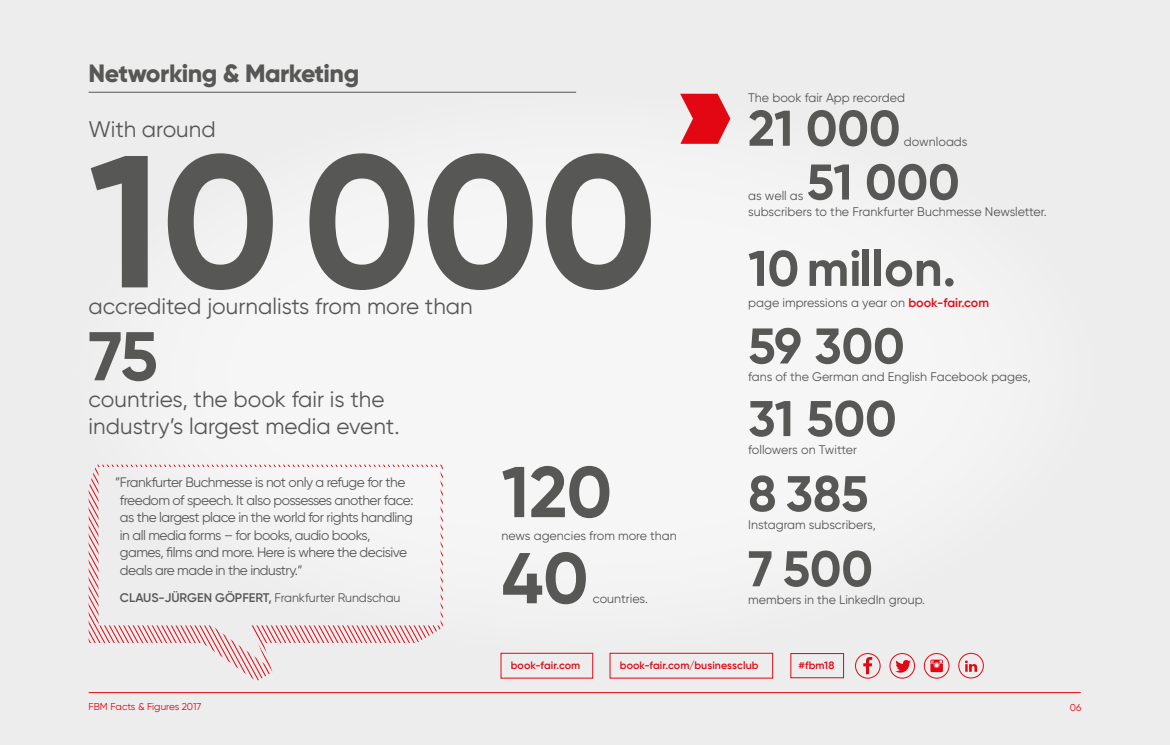
<style>
.page{position:relative;width:1170px;height:745px;background:#fff}
.page>*{position:absolute;margin:0;border:0;box-sizing:border-box;transform-origin:0 0}
.t1{font:700 187.5px "Gilroy";color:#575756}
.t2{font:700 71.62px "Gilroy";color:#575756}
.t3{font:700 68.75px "Gilroy";color:#575756}
.t4{font:700 50px "Gilroy";color:#575756}
.t5{font:800 25px "Gilroy";letter-spacing:-.02em;color:#575756}
.t6{font:22.5px/27px "Gilroy";color:#575756}
.t7{font:13.75px/17.5px "Gilroy";letter-spacing:-.035em;color:#575756}
.t8{font:12.5px "Gilroy";color:#575756}
.t9{font:600 12.5px "Gilroy";color:#575756}
.t10{font:600 10.62px "Gilroy";letter-spacing:.005em;color:#e30613}
.t11{font:10px "Gilroy";color:#e30613}
.s1{font-weight:400}
.s2{font-weight:600;color:#e30613}
</style>
<div class="page">
<div style="left:0;top:0;width:1169px;height:744px;background:#ededed"></div>
<hr style="left:89px;top:691px;width:991px;height:1px;background:#e30613">
<div style="left:55px;top:76px;width:1062px;height:594px;background:#f4f4f4;border-radius:50%"></div>
<hr style="left:89px;top:92px;width:487px;height:1px;background:#575756">
<div style="left:609px;top:652px;width:163px;height:26px;border:1px solid #e30613"></div>
<div style="left:500px;top:652px;width:93px;height:26px;border:1px solid #e30613"></div>
<div style="left:855px;top:653px;width:25px;height:25px;border:1px solid #e30613;border-radius:50%"></div>
<svg style="left:863px;top:657px;width:9px;height:16px"></svg>
<div style="left:790px;top:653px;width:53px;height:24px;border:1px solid #e30613"></div>
<div style="left:889px;top:653px;width:25px;height:25px;border:1px solid #e30613;border-radius:50%"></div>
<svg style="left:895px;top:660px;width:15px;height:12px"></svg>
<div style="left:924px;top:653px;width:25px;height:25px;border:1px solid #e30613;border-radius:50%"></div>
<svg style="left:930px;top:659px;width:12px;height:12px"></svg>
<div style="left:958px;top:652px;width:25px;height:25px;border:1px solid #e30613;border-radius:50%"></div>
<svg style="left:965px;top:660px;width:12px;height:11px"></svg>
<svg style="left:89px;top:464px;width:31px;height:179px"></svg>
<svg style="left:120px;top:464px;width:157px;height:216px"></svg>
<svg style="left:277px;top:464px;width:166px;height:179px"></svg>
<svg style="left:680px;top:94px;width:50px;height:50px"></svg>
<h3 class="t5" style="left:89px;top:57px;width:272px">Networking &amp; Marketing</h3>
<h3 class="t6" style="left:89px;top:115px;width:129px">With around</h3>
<h1 class="t1" style="left:89px;top:104px;width:570px">10000</h1>
<h3 class="t6" style="left:89px;top:292px;width:385px">accredited journalists from more than</h3>
<h3 class="t3" style="left:89px;top:313px;width:71px">75</h3>
<h3 class="t6" style="left:89px;top:385px;width:312px">countries, the book fair is the industry’s largest media event.</h3>
<p class="t7" style="left:120px;top:473px;width:295px;text-indent:-5px">”Frankfurter Buchmesse is not only a refuge for the freedom of speech. It also possesses another face: as the largest place in the world for rights handling in all media forms – for books, audio books, games, films and more. Here is where the decisive deals are made in the industry.”</p>
<p class="t9" style="left:120px;top:589px;width:282px">CLAUS-JÜRGEN GÖPFERT, <span class="s1">Frankfurter Rundschau</span></p>
<h2 class="t2" style="left:501px;top:447px;width:112px">120</h2>
<p class="t8" style="left:501px;top:528px;width:177px">news agencies from more than</p>
<h2 class="t2" style="left:501px;top:533px;width:88px">40</h2>
<p class="t8" style="left:593px;top:591px;width:57px">countries.</p>
<p class="t8" style="left:748px;top:90px;width:158px">The book fair App recorded</p>
<h3 class="t4" style="left:748px;top:97px;width:154px">21 000</h3>
<p class="t8" style="left:903px;top:134px;width:65px">downloads</p>
<h3 class="t4" style="left:806px;top:151px;width:154px">51 000</h3>
<p class="t8" style="left:748px;top:204px;width:300px">subscribers to the Frankfurter Buchmesse Newsletter.</p>
<h3 class="t4" style="left:748px;top:237px;width:209px">10 millon.</h3>
<p class="t8" style="left:748px;top:295px;width:242px">page impressions a year on <span class="s2">book-fair.com</span></p>
<h3 class="t4" style="left:748px;top:314px;width:158px">59 300</h3>
<p class="t8" style="left:748px;top:369px;width:284px">fans of the German and English Facebook pages,</p>
<h3 class="t4" style="left:748px;top:387px;width:150px">31 500</h3>
<p class="t8" style="left:748px;top:441px;width:110px">followers on Twitter</p>
<h3 class="t4" style="left:748px;top:462px;width:122px">8 385</h3>
<p class="t8" style="left:748px;top:516px;width:129px">Instagram subscribers,</p>
<h3 class="t4" style="left:748px;top:537px;width:126px">7 500</h3>
<p class="t8" style="left:748px;top:591px;width:178px">members in the LinkedIn group.</p>
<p class="t8" style="left:748px;top:187px;width:57px">as well as</p>
<p class="t10" style="left:511px;top:658px;width:71px">book-fair.com</p>
<p class="t10" style="left:620px;top:658px;width:140px">book-fair.com/businessclub</p>
<p class="t10" style="left:798px;top:658px;width:37px">#fbm18</p>
<p class="t11" style="left:89px;top:699px;width:114px">FBM Facts &amp; Figures 2017</p>
<p class="t11" style="left:1069px;top:700px;width:13px">06</p>
</div>
